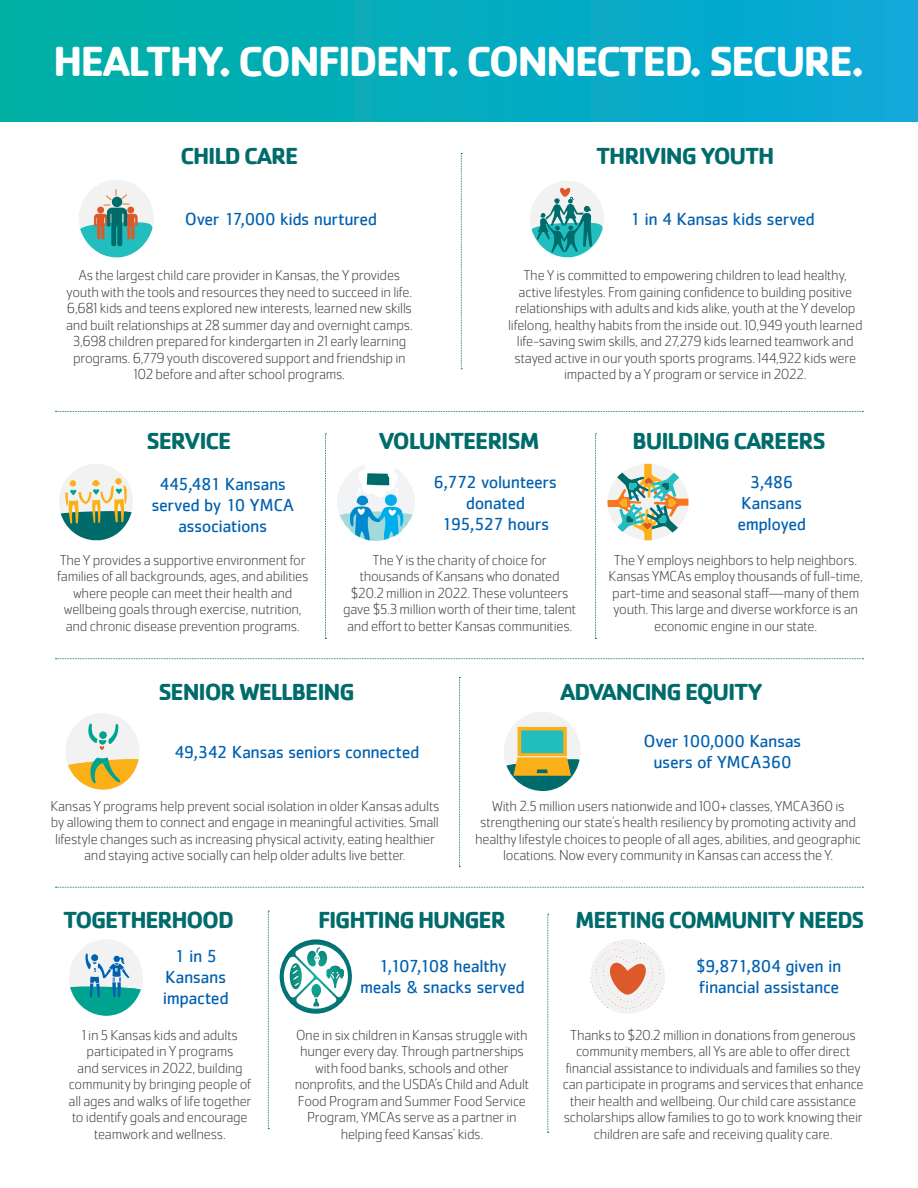
<style>
.page{position:relative;width:918px;height:1188px;background:#fff}
.page>*{position:absolute;margin:0;border:0;box-sizing:border-box;transform-origin:0 0}
.t1{font:700 43.5px "Cachet";letter-spacing:-.05em;color:#fff}
.t2{font:700 24px "Cachet";letter-spacing:-.05em;color:#006b6b}
.t3{font:700 24px "Cachet";letter-spacing:-.05em;color:#006b6b;scale:.96 1}
.t4{font:18px/21px "Cachet";letter-spacing:-.025em;color:#0061b0;text-align:center}
.t5{font:200 15px/16.5px "Cachet Pro";letter-spacing:-.015em;color:#3e3e3f;text-align:center}
.s1{color:#686d74}
</style>
<div class="page">
<div style="left:0;top:0;width:918px;height:122px;background:linear-gradient(to right,#00afa2,#0ba8da)"></div>
<svg style="left:608px;top:464px;width:80px;height:76px"></svg>
<img style="left:349px;top:465px;width:53px;height:75px">
<img style="left:343px;top:476px;width:6px;height:53px">
<img style="left:402px;top:475px;width:6px;height:55px">
<img style="left:338px;top:484px;width:5px;height:37px">
<img style="left:408px;top:482px;width:6px;height:41px">
<div style="left:65px;top:713px;width:74px;height:76px;background:#f2f2f2;border-radius:50%"></div>
<svg style="left:68px;top:758px;width:71px;height:32px"></svg>
<svg style="left:88px;top:723px;width:30px;height:27px"></svg>
<svg style="left:59px;top:464px;width:74px;height:77px"></svg>
<svg style="left:56px;top:658px;width:807px;height:1px"></svg>
<svg style="left:56px;top:411px;width:807px;height:1px"></svg>
<svg style="left:325px;top:434px;width:2px;height:205px"></svg>
<svg style="left:268px;top:911px;width:1px;height:218px"></svg>
<svg style="left:56px;top:887px;width:807px;height:1px"></svg>
<svg style="left:459px;top:677px;width:1px;height:190px"></svg>
<svg style="left:595px;top:434px;width:2px;height:205px"></svg>
<svg style="left:548px;top:914px;width:1px;height:219px"></svg>
<svg style="left:367px;top:473px;width:22px;height:12px"></svg>
<svg style="left:279px;top:939px;width:73px;height:75px"></svg>
<svg style="left:69px;top:940px;width:74px;height:76px"></svg>
<svg style="left:590px;top:940px;width:75px;height:74px"></svg>
<div style="left:504px;top:712px;width:76px;height:79px;background:#f2f2f2;border-radius:50%"></div>
<svg style="left:506px;top:727px;width:74px;height:64px"></svg>
<svg style="left:461px;top:153px;width:1px;height:216px"></svg>
<svg style="left:530px;top:181px;width:74px;height:77px"></svg>
<svg style="left:79px;top:180px;width:75px;height:78px"></svg>
<p class="t1" style="left:53px;top:33px;width:813px">HEALTHY. CONFIDENT. CONNECTED. SECURE.</p>
<p class="t2" style="left:181px;top:141px;width:119px">CHILD CARE</p>
<p class="t2" style="left:596px;top:141px;width:180px">THRIVING YOUTH</p>
<p class="t4" style="left:185px;top:208px;width:194px">Over 17,000 kids nurtured</p>
<p class="t4" style="left:630px;top:208px;width:187px">1 in 4 Kansas kids served</p>
<p class="t5" style="left:66px;top:267px;width:348px">As the largest child care provider in Kansas, the Y provides youth with the tools and resources they need to succeed in life.<br>6,681 kids and teens explored new interests, learned new skills and built relationships at 28 summer day and overnight camps.<br>3,698 children prepared for kindergarten in 21 early learning programs. 6,779 youth discovered support and friendship in 102 before and after school programs.</p>
<p class="t5" style="left:508px;top:267px;width:356px">The Y is committed to empowering children to lead healthy, active lifestyles. From gaining confidence to building positive relationships with adults and kids alike, youth at the Y develop lifelong, healthy habits from the inside out. 10,949 youth learned life-saving swim skills, and 27,279 kids learned teamwork and stayed active in our youth sports programs. 144,922 kids were impacted by a Y program or service in 2022.</p>
<p class="t2" style="left:146px;top:425px;width:87px">SERVICE</p>
<p class="t2" style="left:379px;top:425px;width:162px">VOLUNTEERISM</p>
<p class="t4" style="left:151px;top:474px;width:144px">445,481 Kansans served by 10 YMCA associations</p>
<p class="t4" style="left:434px;top:471px;width:125px">6,772 volunteers donated<br>195,527 hours</p>
<p class="t5" style="left:57px;top:552px;width:253px">The Y provides a supportive environment for families of all backgrounds, ages, and abilities where people can meet their health and wellbeing goals through exercise, nutrition, and chronic disease prevention programs.</p>
<p class="t5" style="left:343px;top:552px;width:234px">The Y is the charity of choice for thousands of Kansans who donated $20.2 million in 2022. These volunteers gave $5.3 million worth of their time, talent and effort to better Kansas communities.</p>
<p class="t2" style="left:632px;top:425px;width:195px">BUILDING CAREERS</p>
<p class="t4" style="left:750px;top:471px;width:45px">3,486</p>
<p class="t4" style="left:741px;top:492px;width:63px">Kansans</p>
<p class="t4" style="left:737px;top:513px;width:70px">employed</p>
<p class="t5" style="left:609px;top:552px;width:256px">The Y employs neighbors to help neighbors.<br>Kansas YMCAs employ thousands of full-time, part-time and seasonal staff—many of them youth. This large and diverse workforce is an economic engine in our state.</p>
<p class="t2" style="left:158px;top:676px;width:198px">SENIOR WELLBEING</p>
<p class="t4" style="left:174px;top:741px;width:247px">49,342 Kansas seniors connected</p>
<p class="t5" style="left:50px;top:798px;width:391px">Kansas Y programs help prevent social isolation in older Kansas adults by allowing them to connect and engage in meaningful activities. Small lifestyle changes such as increasing physical activity, eating healthier and staying active socially can help older adults live better<span class="s1">.</span></p>
<p class="t2" style="left:560px;top:676px;width:204px">ADVANCING EQUITY</p>
<p class="t4" style="left:644px;top:730px;width:159px">Over 100,000 Kansas users of YMCA360</p>
<p class="t5" style="left:475px;top:798px;width:388px">With 2.5 million users nationwide and 100+ classes, YMCA360 is strengthening our state’s health resiliency by promoting activity and healthy lifestyle choices to people of all ages, abilities, and geographic locations. Now every community in Kansas can access the Y.</p>
<p class="t2" style="left:63px;top:905px;width:172px">TOGETHERHOOD</p>
<p class="t4" style="left:163px;top:945px;width:68px">1 in 5<br>Kansans impacted</p>
<p class="t5" style="left:68px;top:1027px;width:184px">1 in 5 Kansas kids and adults participated in Y programs<br>and services in 2022, building community by bringing people of all ages and walks of life together to identify goals and encourage teamwork and wellness.</p>
<p class="t2" style="left:318px;top:905px;width:189px">FIGHTING HUNGER</p>
<p class="t4" style="left:378px;top:955px;width:130px">1,107,108 healthy</p>
<p class="t4" style="left:360px;top:976px;width:166px">meals &amp; snacks served</p>
<p class="t5" style="left:295px;top:1027px;width:236px">One in six children in Kansas struggle with hunger every day. Through partnerships with food banks, schools and other nonprofits, and the USDA’s Child and Adult Food Program and Summer Food Service Program, YMCAs serve as a partner in helping feed Kansas’ kids.</p>
<p class="t3" style="left:576px;top:905px;width:302px">MEETING COMMUNITY NEEDS</p>
<p class="t4" style="left:697px;top:955px;width:146px;text-align:left">$9,871,804 given in financial assistance</p>
<p class="t5" style="left:563px;top:1027px;width:303px">Thanks to $20.2 million in donations from generous community members, all Ys are able to offer direct financial assistance to individuals and families so they can participate in programs and services that enhance their health and wellbeing. Our child care assistance scholarships allow families to go to work knowing their children are safe and receiving quality care.</p>
</div>
